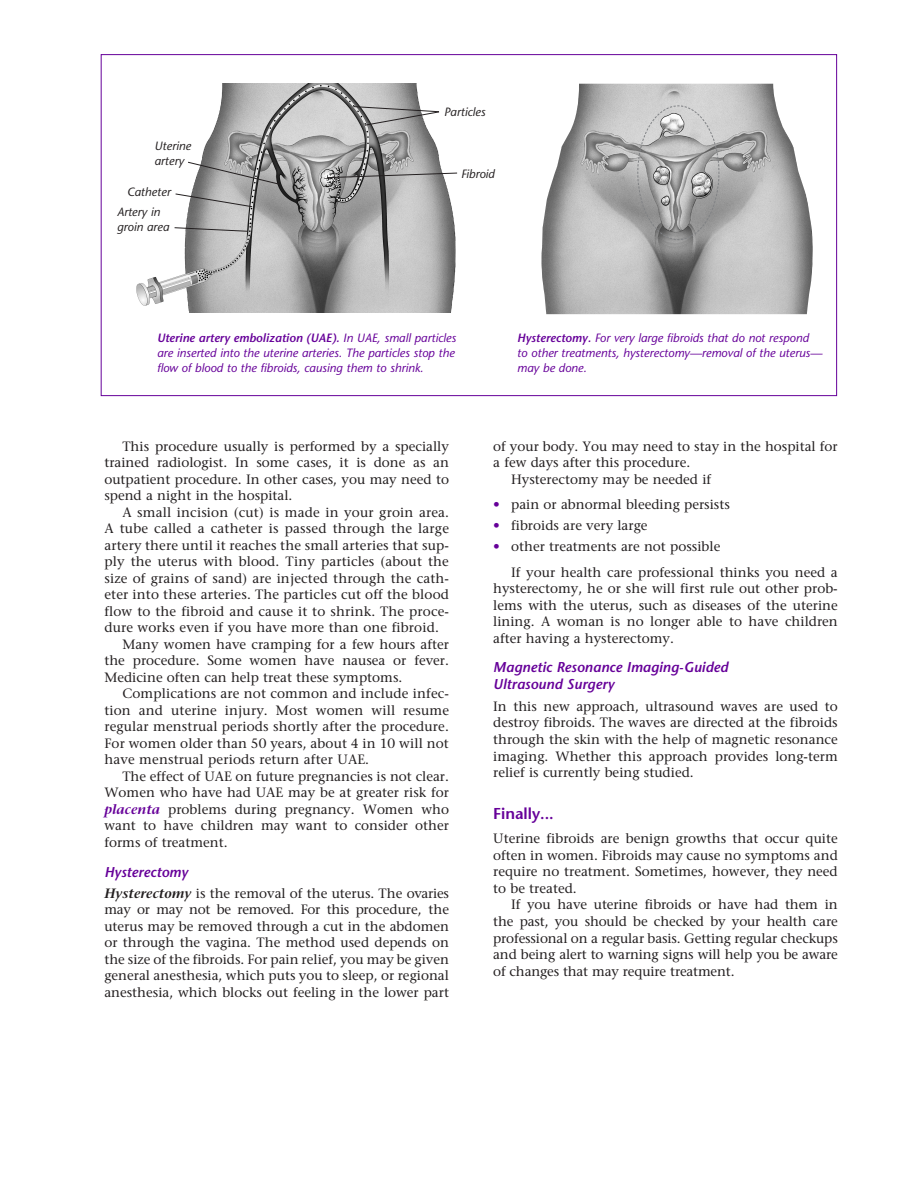
<style>
.page{position:relative;width:918px;height:1188px;background:#fff}
.page>*{position:absolute;margin:0;border:0;box-sizing:border-box;transform-origin:0 0}
.t1{font:600 15.75px "Stone Sans Std";color:#609}
.t2{font:italic 600 14.25px/17.2px "Stone Sans Std";color:#609}
.t3{font:500 13.5px/16.5px "Stone Serif Std";color:#231f20;text-align:justify}
.t4{font:italic 500 12px/15px "Stone Sans Std";color:#609}
.t5{font:italic 500 12px/15px "Stone Sans Std";color:#231f20}
.s1{font-weight:600}
.s2{font-weight:600;font-style:italic;color:#609}
.s3{font-weight:600;font-style:italic}
.s4{color:#609}
</style>
<div class="page">
<div style="left:101px;top:54px;width:736px;height:342px;background:#fff;border:1px solid #609"></div>
<img style="left:136px;top:84px;width:322px;height:229px">
<svg style="left:174px;top:227px;width:74px;height:5px"></svg>
<svg style="left:188px;top:162px;width:91px;height:22px;background:#9c9c9c"></svg>
<svg style="left:327px;top:173px;width:131px;height:5px"></svg>
<svg style="left:175px;top:194px;width:78px;height:13px"></svg>
<img style="left:541px;top:84px;width:272px;height:230px">
<svg style="left:637px;top:105px;width:83px;height:135px;background:#aeaeae"></svg>
<svg style="left:353px;top:106px;width:86px;height:20px"></svg>
<p class="t5" style="left:154px;top:138px;width:38px">Uterine artery</p>
<p class="t5" style="left:127px;top:184px;width:45px">Catheter</p>
<p class="t5" style="left:117px;top:205px;width:54px">Artery in groin area</p>
<p class="t5" style="left:444px;top:105px;width:43px">Particles</p>
<p class="t5" style="left:461px;top:166px;width:35px">Fibroid</p>
<p class="t4" style="left:157px;top:331px;width:301px"><span class="s1">Uterine artery embolization (UAE).</span> In UAE, small particles are inserted into the uterine arteries. The particles stop the flow of blood to the fibroids, causing them to shrink.</p>
<p class="t4" style="left:517px;top:331px;width:306px"><span class="s1">Hysterectomy.</span> For very large fibroids that do not respond to other treatments, hysterectomy—removal of the uterus— may be done.</p>
<p class="t3" style="left:104px;top:438px;width:346px;text-indent:18px">This procedure usually is performed by a specially trained radiologist. In some cases, it is done as an outpatient procedure. In other cases, you may need to spend a night in the hospital.</p>
<p class="t3" style="left:122px;top:504px;width:328px">A small incision (cut) is made in your groin area.</p>
<p class="t3" style="left:104px;top:521px;width:346px">A tube called a catheter is passed through the large</p>
<p class="t3" style="left:104px;top:537px;width:346px">artery there until it reaches the small arteries that sup-</p>
<p class="t3" style="left:104px;top:554px;width:346px">ply the uterus with blood. Tiny particles (about the</p>
<p class="t3" style="left:104px;top:570px;width:346px">size of grains of sand) are injected through the cath-</p>
<p class="t3" style="left:104px;top:587px;width:346px">eter into these arteries. The particles cut off the blood</p>
<p class="t3" style="left:104px;top:603px;width:346px">flow to the fibroid and cause it to shrink. The proce-</p>
<p class="t3" style="left:104px;top:620px;width:336px">dure works even if you have more than one fibroid.</p>
<p class="t3" style="left:122px;top:636px;width:328px">Many women have cramping for a few hours after</p>
<p class="t3" style="left:104px;top:653px;width:346px">the procedure. Some women have nausea or fever.</p>
<p class="t3" style="left:104px;top:669px;width:299px">Medicine often can help treat these symptoms.</p>
<p class="t3" style="left:122px;top:686px;width:328px">Complications are not common and include infec-</p>
<p class="t3" style="left:104px;top:702px;width:346px">tion and uterine injury. Most women will resume</p>
<p class="t3" style="left:104px;top:719px;width:346px">regular menstrual periods shortly after the procedure.</p>
<p class="t3" style="left:104px;top:735px;width:346px">For women older than 50 years, about 4 in 10 will not</p>
<p class="t3" style="left:104px;top:752px;width:266px">have menstrual periods return after UAE.</p>
<p class="t3" style="left:122px;top:768px;width:328px">The effect of UAE on future pregnancies is not clear.</p>
<p class="t3" style="left:104px;top:785px;width:346px">Women who have had UAE may be at greater risk for</p>
<p class="t3" style="left:104px;top:801px;width:346px"><span class="s2">placenta</span> problems during pregnancy. Women who</p>
<p class="t3" style="left:104px;top:818px;width:346px">want to have children may want to consider other</p>
<p class="t3" style="left:104px;top:834px;width:125px">forms of treatment.</p>
<p class="t2" style="left:104px;top:863px;width:85px">Hysterectomy</p>
<p class="t3" style="left:104px;top:885px;width:346px"><span class="s3">Hysterectomy</span> is the removal of the uterus. The ovaries may or may not be removed. For this procedure, the uterus may be removed through a cut in the abdomen or through the vagina. The method used depends on the size of the fibroids. For pain relief, you may be given general anesthesia, which puts you to sleep, or regional anesthesia, which blocks out feeling in the lower part</p>
<p class="t3" style="left:493px;top:438px;width:346px">of your body. You may need to stay in the hospital for</p>
<p class="t3" style="left:493px;top:455px;width:199px">a few days after this procedure.</p>
<p class="t3" style="left:511px;top:471px;width:202px">Hysterectomy may be needed if</p>
<p class="t3" style="left:493px;top:497px;width:238px"><span class="s4">•</span> pain or abnormal bleeding persists</p>
<p class="t3" style="left:493px;top:518px;width:156px"><span class="s4">•</span> fibroids are very large</p>
<p class="t3" style="left:511px;top:534px;width:328px;line-height:25.5px;text-indent:-18px"><span class="s4">•</span> other treatments are not possible<br>If your health care professional thinks you need a</p>
<p class="t3" style="left:493px;top:581px;width:346px">hysterectomy, he or she will first rule out other prob&shy;lems with the uterus, such as diseases of the uterine lining. A woman is no longer able to have children after having a hysterectomy.</p>
<p class="t2" style="left:493px;top:659px;width:237px">Magnetic Resonance Imaging-Guided<br>Ultrasound Surgery</p>
<p class="t3" style="left:493px;top:698px;width:346px">In this new approach, ultrasound waves are used to destroy fibroids. The waves are directed at the fibroids through the skin with the help of magnetic resonance imaging. Whether this approach provides long-term relief is currently being studied.</p>
<p class="t1" style="left:493px;top:804px;width:62px">Finally...</p>
<p class="t3" style="left:493px;top:830px;width:346px">Uterine fibroids are benign growths that occur quite often in women. Fibroids may cause no symptoms and require no treatment. Sometimes, however, they need to be treated.</p>
<p class="t3" style="left:493px;top:896px;width:346px;text-indent:18px">If you have uterine fibroids or have had them in the past, you should be checked by your health care professional on a regular basis. Getting regular checkups and being alert to warning signs will help you be aware of changes that may require treatment.</p>
</div>
